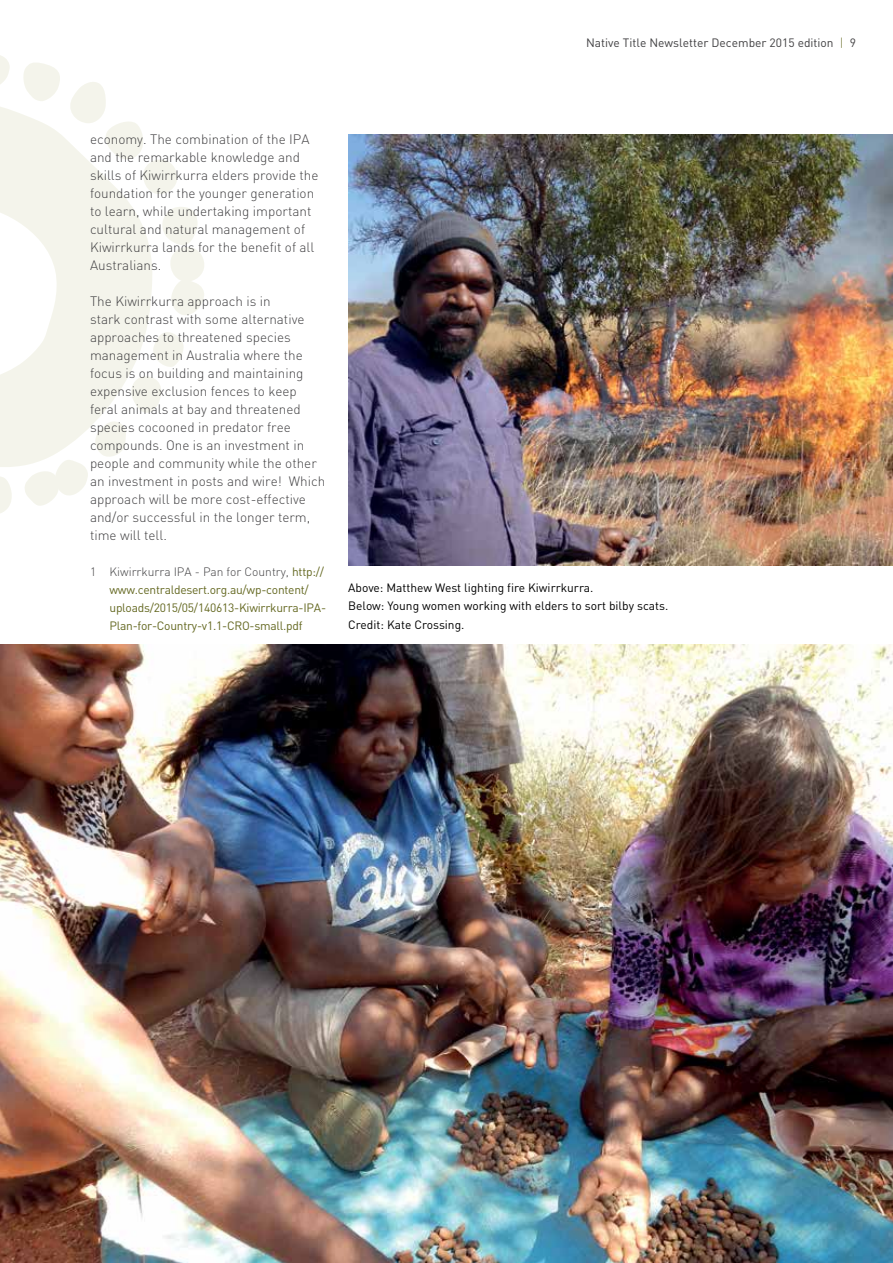
<style>
.page{position:relative;width:893px;height:1263px;background:#fff}
.page>*{position:absolute;margin:0;border:0;box-sizing:border-box;transform-origin:0 0}
.t1{font:300 13.5px/18px "DINOT";color:#414042}
.t2{font:12px/18px "DINOT";letter-spacing:-.02em;color:#646821}
.t3{font:12px/18.6px "DINOT";color:#000}
.t4{font:12px "DINOT";color:#414042}
.s1{font-weight:300;color:#646821}
.s2{font-weight:300;color:#414042}
</style>
<div class="page">
<svg style="left:1px;top:107px;width:148px;height:360px;fill:#f4f4eb"></svg>
<svg style="left:129px;top:330px;width:55px;height:84px"></svg>
<svg style="left:1px;top:56px;width:9px;height:28px"></svg>
<svg style="left:23px;top:420px;width:103px;height:86px"></svg>
<svg style="left:1px;top:477px;width:11px;height:36px"></svg>
<svg style="left:22px;top:63px;width:182px;height:255px"></svg>
<img style="left:1px;top:644px;width:892px;height:619px">
<img style="left:0;top:0;width:1px;height:1263px">
<img style="left:348px;top:135px;width:545px;height:431px">
<p class="t4" style="left:586px;top:35px;width:271px">Native Title Newsletter December 2015 edition <span class="s1">|</span> 9</p>
<p class="t1" style="left:90px;top:130px;width:230px">economy. The combination of the IPA and the remarkable knowledge and skills of Kiwirrkurra elders provide the foundation for the younger generation to learn, while undertaking important cultural and natural management of Kiwirrkurra lands for the benefit of all Australians.</p>
<p class="t1" style="left:90px;top:292px;width:237px">The Kiwirrkurra approach is in<br>stark contrast with some alternative approaches to threatened species management in Australia where the focus is on building and maintaining expensive exclusion fences to keep feral animals at bay and threatened species cocooned in predator free compounds. One is an investment in people and community while the other an investment in posts and wire! Which approach will be more cost-effective and/or successful in the longer term, time will tell.</p>
<p class="t2" style="left:110px;top:562px;width:218px;text-indent:-20px"><span class="s2">1 Kiwirrkurra IPA - Pan for Country,</span> http:// www.centraldesert.org.au/wp-content/ uploads/2015/05/140613-Kiwirrkurra-IPA-Plan-for-Country-v1.1-CRO-small.pdf</p>
<p class="t3" style="left:348px;top:578px;width:322px">Above: Matthew West lighting fire Kiwirrkurra.<br>Below: Young women working with elders to sort bilby scats.<br>Credit: Kate Crossing.</p>
</div>
